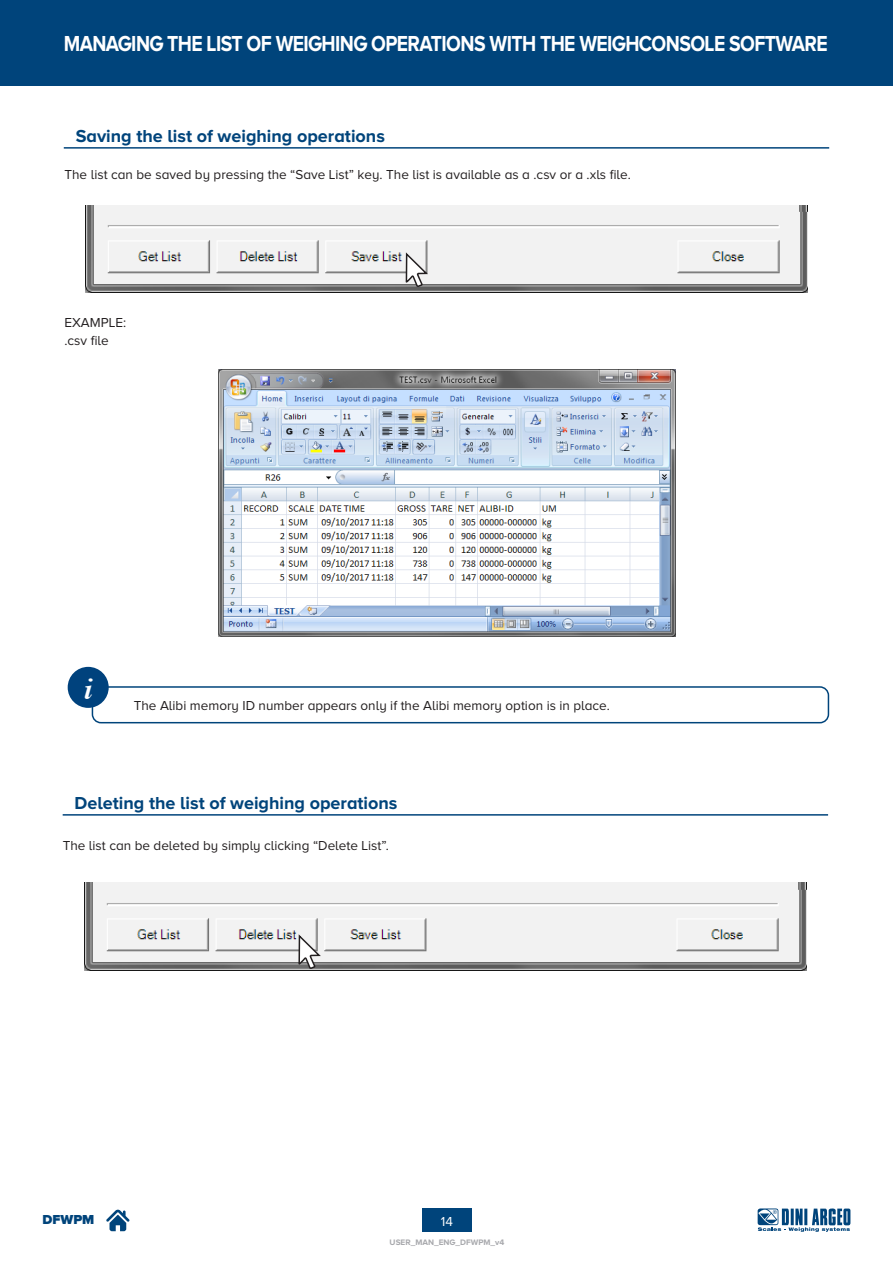
<style>
.page{position:relative;width:893px;height:1263px;background:#fff}
.page>*{position:absolute;margin:0;border:0;box-sizing:border-box;transform-origin:0 0}
.t1{font:italic 700 30px "Times";color:#fff}
.t2{font:700 22.5px "Proxima Nova A";letter-spacing:-.03em;color:#fff;scale:.86 1}
.t3{font:700 18px "Proxima Nova A";color:#00447b}
.t4{font:13.5px/18px "Proxima Nova A";color:#231f20}
.t5{font:900 13.5px "Proxima Nova A";color:#00447b}
.t6{font:13.5px "Proxima Nova A";color:#fff}
.t7{font:700 8.25px "Proxima Nova A";color:#a8a9ad}
</style>
<div class="page">
<div style="left:0;top:0;width:893px;height:85px;background:#00447b"></div>
<svg style="left:758px;top:1208px;width:92px;height:24px"></svg>
<div style="left:422px;top:1208px;width:49px;height:24px;background:#00447b"></div>
<svg style="left:106px;top:1209px;width:24px;height:22px"></svg>
<div style="left:92px;top:686px;width:737px;height:37px;border:2px solid #00447b;border-radius:9px"></div>
<div style="left:68px;top:667px;width:41px;height:41px;background:#00427d;border-radius:50%"></div>
<img style="left:85px;top:205px;width:723px;height:88px">
<img style="left:218px;top:369px;width:458px;height:268px">
<img style="left:84px;top:883px;width:723px;height:87px">
<svg style="left:404px;top:251px;width:26px;height:37px"></svg>
<svg style="left:297px;top:932px;width:26px;height:38px"></svg>
<hr style="left:64px;top:147px;width:765px;height:2px;background:#00447b">
<hr style="left:63px;top:814px;width:765px;height:2px;background:#00447b">
<h2 class="t2" style="left:64px;top:31px;width:890px">MANAGING THE LIST OF WEIGHING OPERATIONS WITH THE WEIGHCONSOLE SOFTWARE</h2>
<h3 class="t3" style="left:76px;top:126px;width:311px">Saving the list of weighing operations</h3>
<p class="t4" style="left:64px;top:165px;width:568px">The list can be saved by pressing the “Save List” key. The list is available as a .csv or a .xls file.</p>
<p class="t4" style="left:64px;top:313px;width:63px">EXAMPLE: .csv file</p>
<h1 class="t1" style="left:84px;top:660px;width:10px">i</h1>
<p class="t4" style="left:134px;top:697px;width:478px">The Alibi memory ID number appears only if the Alibi memory option is in place.</p>
<h3 class="t3" style="left:75px;top:792px;width:324px">Deleting the list of weighing operations</h3>
<p class="t4" style="left:63px;top:836px;width:328px">The list can be deleted by simply clicking “Delete List”.</p>
<p class="t5" style="left:43px;top:1212px;width:53px">DFWPM</p>
<p class="t6" style="left:441px;top:1213px;width:14px">14</p>
<p class="t7" style="left:390px;top:1237px;width:116px">USER_MAN_ENG_DFWPM_v4</p>
</div>
